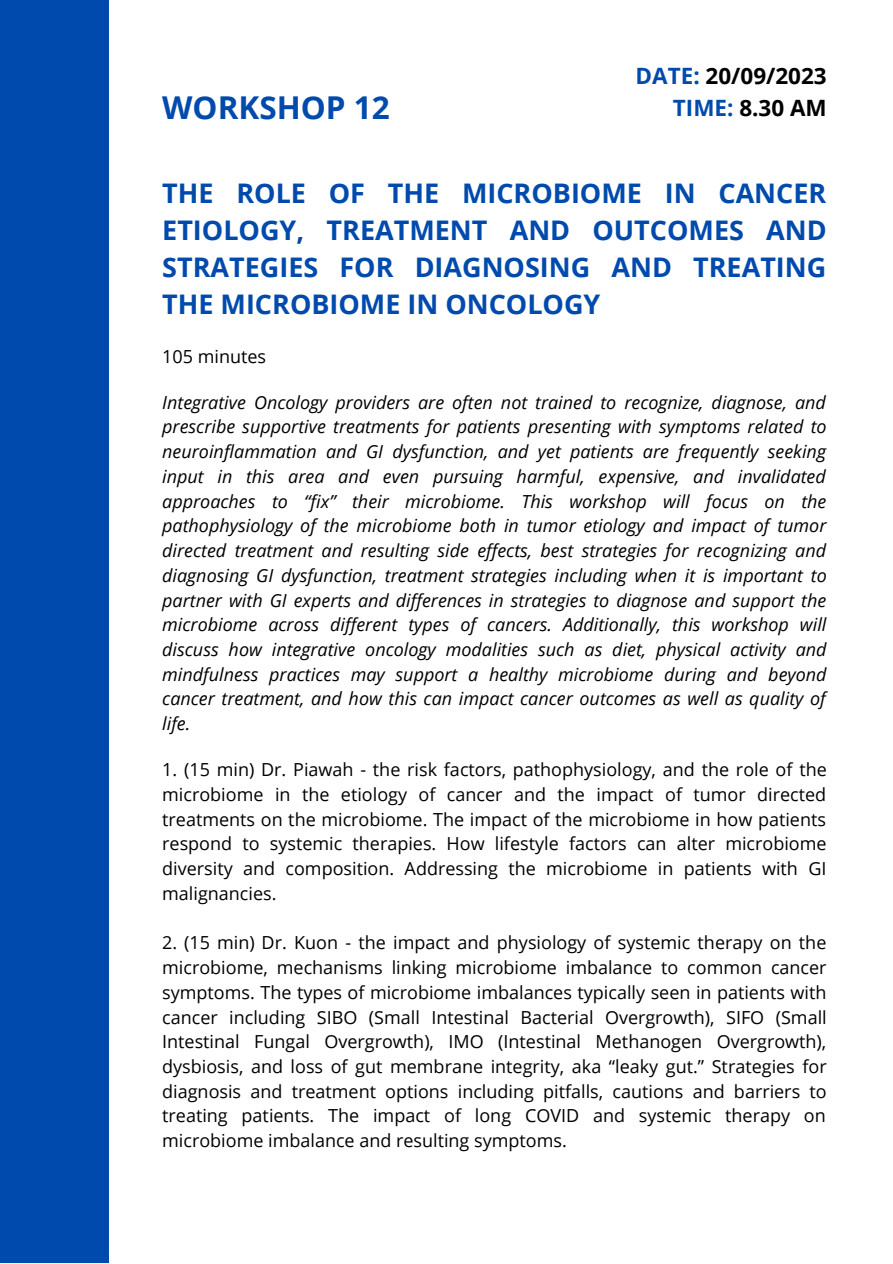
<style>
.page{position:relative;width:893px;height:1264px;background:#fff}
.page>*{position:absolute;margin:0;border:0;box-sizing:border-box;transform-origin:0 0}
.t1{font:700 31.5px "Open Sans";color:#004aad}
.t2{font:700 27px/37px "Open Sans";color:#004aad;text-align:justify}
.t3{font:700 22.5px "Open Sans";color:#000}
.t4{font:18px/24.8px "Open Sans";color:#000;text-align:justify}
.t5{font:italic 18px/24.8px "Open Sans";color:#000;text-align:justify}
.s1{color:#004aad}
</style>
<div class="page">
<div style="left:0;top:0;width:109px;height:1262px;background:#004aad"></div>
<p class="t1" style="left:162px;top:85px;width:229px">WORKSHOP 12</p>
<p class="t3" style="left:635px;top:60px;width:193px"><span class="s1">DATE:</span> 20/09/2023</p>
<p class="t3" style="left:672px;top:92px;width:155px"><span class="s1">TIME:</span> 8.30 AM</p>
<p class="t2" style="left:162px;top:174px;width:666px">THE ROLE OF THE MICROBIOME IN CANCER ETIOLOGY, TREATMENT AND OUTCOMES AND STRATEGIES FOR DIAGNOSING AND TREATING THE MICROBIOME IN ONCOLOGY</p>
<p class="t4" style="left:162px;top:343px;width:105px">105 minutes</p>
<p class="t5" style="left:162px;top:389px;width:666px">Integrative Oncology providers are often not trained to recognize, diagnose, and prescribe supportive treatments for patients presenting with symptoms related to neuroinflammation and GI dysfunction, and yet patients are frequently seeking input in this area and even pursuing harmful, expensive, and invalidated approaches to “fix” their microbiome. This workshop will focus on the pathophysiology of the microbiome both in tumor etiology and impact of tumor directed treatment and resulting side effects, best strategies for recognizing and diagnosing GI dysfunction, treatment strategies including when it is important to partner with GI experts and differences in strategies to diagnose and support the microbiome across different types of cancers. Additionally, this workshop will discuss how integrative oncology modalities such as diet, physical activity and mindfulness practices may support a healthy microbiome during and beyond cancer treatment, and how this can impact cancer outcomes as well as quality of life.</p>
<p class="t4" style="left:162px;top:756px;width:666px">1. (15 min) Dr. Piawah - the risk factors, pathophysiology, and the role of the microbiome in the etiology of cancer and the impact of tumor directed treatments on the microbiome. The impact of the microbiome in how patients respond to systemic therapies. How lifestyle factors can alter microbiome diversity and composition. Addressing the microbiome in patients with GI malignancies.</p>
<p class="t4" style="left:162px;top:929px;width:666px">2. (15 min) Dr. Kuon - the impact and physiology of systemic therapy on the microbiome, mechanisms linking microbiome imbalance to common cancer symptoms. The types of microbiome imbalances typically seen in patients with cancer including SIBO (Small Intestinal Bacterial Overgrowth), SIFO (Small Intestinal Fungal Overgrowth), IMO (Intestinal Methanogen Overgrowth), dysbiosis, and loss of gut membrane integrity, aka “leaky gut.” Strategies for diagnosis and treatment options including pitfalls, cautions and barriers to treating patients. The impact of long COVID and systemic therapy on microbiome imbalance and resulting symptoms.</p>
</div>
